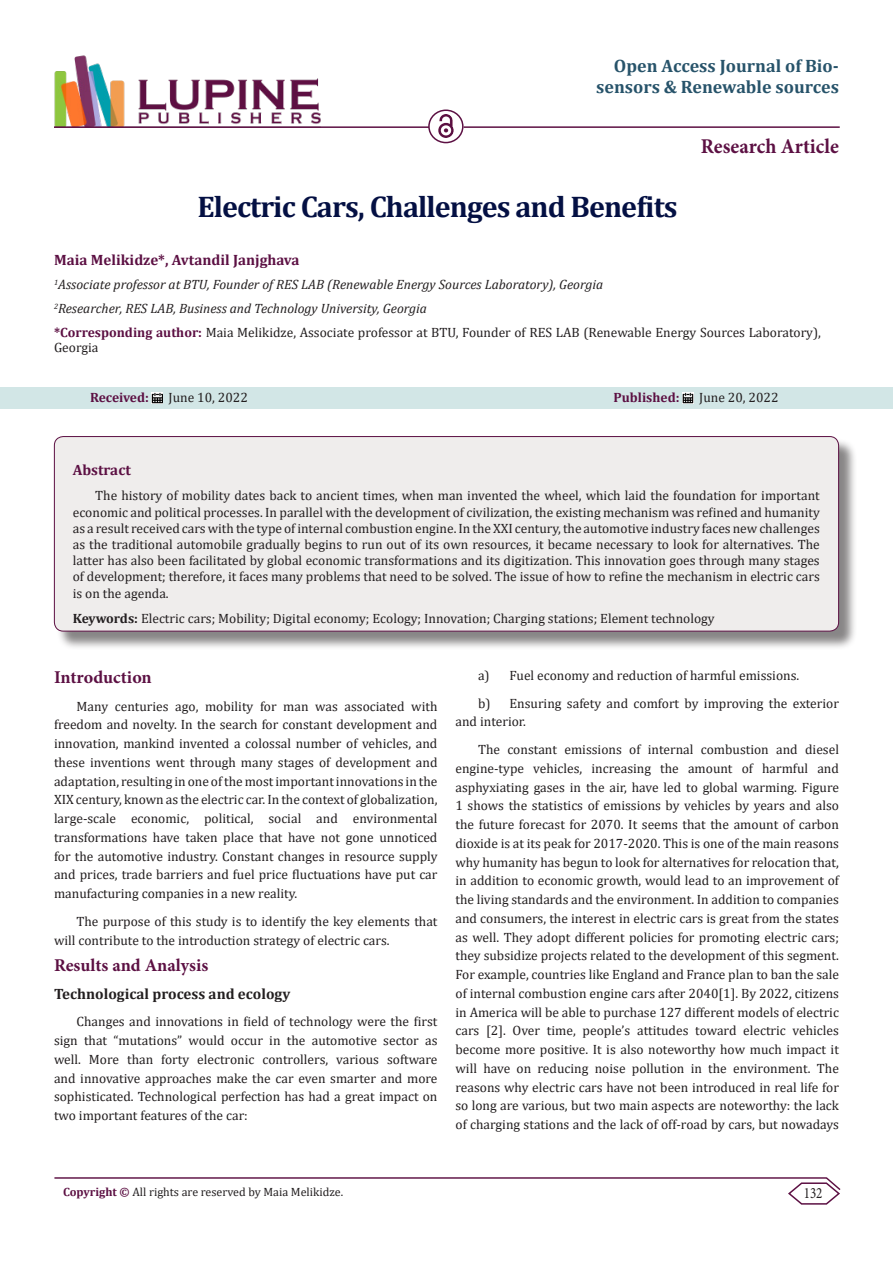
<style>
.page{position:relative;width:893px;height:1263px;background:#fff}
.page>*{position:absolute;margin:0;border:0;box-sizing:border-box;transform-origin:0 0}
.t1{font:700 30px "Cambria";letter-spacing:-.03em;color:#041043}
.t2{font:700 21px "Minion Pro";color:#5c1043;scale:.96 1}
.t3{font:700 18px/21.6px "Cambria";color:#27536a;text-align:right}
.t4{font:700 18px "Minion Pro";letter-spacing:-.005em;color:#5c1043}
.t5{font:15.75px "Minion Pro";color:#231f20;scale:.83 1}
.t6{font:700 15px "Cambria";color:#5c1043}
.t7{font:700 15px "Cambria";color:#231f20}
.t8{font:13.5px/18.8px "Cambria";color:#231f20;text-align:justify}
.t9{font:italic 13.5px "Cambria";color:#231f20}
.t10{font:700 13.5px "Cambria";color:#5c1043}
.t11{font:12px "Cambria";color:#231f20}
.s1{font-weight:700;color:#5c1043}
.s2{font-weight:700}
</style>
<div class="page">
<hr style="left:54px;top:1177px;width:773px;height:2px;background:#5c1043">
<svg style="left:787px;top:1177px;width:54px;height:28px"></svg>
<img style="left:54px;top:55px;width:267px;height:71px">
<hr style="left:54px;top:126px;width:375px;height:2px;background:#5c1043">
<img style="left:438px;top:115px;width:15px;height:23px">
<div style="left:0;top:387px;width:893px;height:21px;background:#d2e6e6"></div>
<svg style="left:152px;top:393px;width:11px;height:10px"></svg>
<svg style="left:683px;top:393px;width:10px;height:10px"></svg>
<div style="left:428px;top:109px;width:36px;height:34px;border:2px solid #5c1043;border-radius:50%"></div>
<hr style="left:464px;top:126px;width:376px;height:2px;background:#5c1043">
<div style="left:56px;top:438px;width:802px;height:212px;background:#231f20;opacity:.54"></div>
<div style="left:54px;top:436px;width:785px;height:195px;background:#efedec;border-radius:9px"></div>
<div style="left:54px;top:436px;width:785px;height:195px;border:1px solid #5c1043;border-radius:9px"></div>
<p class="t3" style="left:596px;top:54px;width:244px">Open Access Journal of Bio&shy;sensors &amp; Renewable sources</p>
<p class="t2" style="left:701px;top:131px;width:145px">Research Article</p>
<p class="t1" style="left:197px;top:186px;width:482px">Electric Cars, Challenges and Benefits</p>
<p class="t6" style="left:54px;top:250px;width:247px">Maia Melikidze*, Avtandil Janjghava</p>
<p class="t9" style="left:54px;top:275px;width:551px"><sup>1</sup>Associate professor at BTU, Founder of RES LAB (Renewable Energy Sources Laboratory), Georgia</p>
<p class="t9" style="left:54px;top:299px;width:375px"><sup>2</sup>Researcher, RES LAB, Business and Technology University, Georgia</p>
<p class="t8" style="left:54px;top:325px;width:768px;line-height:15px"><span class="s1">*Corresponding author:</span> Maia Melikidze, Associate professor at BTU, Founder of RES LAB (Renewable Energy Sources Laboratory),<br>Georgia</p>
<p class="t10" style="left:90px;top:388px;width:60px">Received:</p>
<p class="t8" style="left:169px;top:388px;width:81px">June 10, 2022</p>
<p class="t10" style="left:614px;top:388px;width:67px">Published:</p>
<p class="t8" style="left:699px;top:388px;width:81px">June 20, 2022</p>
<p class="t6" style="left:73px;top:459px;width:60px">Abstract</p>
<p class="t8" style="left:73px;top:488px;width:749px;line-height:16.2px;text-indent:22px">The history of mobility dates back to ancient times, when man invented the wheel, which laid the foundation for important economic and political processes. In parallel with the development of civilization, the existing mechanism was refined and humanity as a result received cars with the type of internal combustion engine. In the XXI century, the automotive industry faces new challenges as the traditional automobile gradually begins to run out of its own resources, it became necessary to look for alternatives. The latter has also been facilitated by global economic transformations and its digitization. This innovation goes through many stages of development; therefore, it faces many problems that need to be solved. The issue of how to refine the mechanism in electric cars is on the agenda.</p>
<p class="t8" style="left:73px;top:609px;width:643px"><span class="s2">Keywords:</span> Electric cars; Mobility; Digital economy; Ecology; Innovation; Charging stations; Element technology</p>
<p class="t4" style="left:54px;top:664px;width:99px">Introduction</p>
<p class="t8" style="left:54px;top:697px;width:385px;text-indent:22px">Many centuries ago, mobility for man was associated with freedom and novelty. In the search for constant development and innovation, mankind invented a colossal number of vehicles, and these inventions went through many stages of development and adaptation, resulting in one of the most important innovations in the XIX century, known as the electric car. In the context of globalization, large-scale economic, political, social and environmental transformations have taken place that have not gone unnoticed for the automotive industry. Constant changes in resource supply and prices, trade barriers and fuel price fluctuations have put car manufacturing companies in a new reality.</p>
<p class="t8" style="left:54px;top:912px;width:385px;text-indent:22px">The purpose of this study is to identify the key elements that will contribute to the introduction strategy of electric cars.</p>
<p class="t4" style="left:54px;top:952px;width:156px">Results and Analysis</p>
<p class="t7" style="left:54px;top:983px;width:238px">Technological process and ecology</p>
<p class="t8" style="left:54px;top:1012px;width:385px;text-indent:22px">Changes and innovations in field of technology were the first sign that “mutations” would occur in the automotive sector as well. More than forty electronic controllers, various software and innovative approaches make the car even smarter and more sophisticated. Technological perfection has had a great impact on two important features of the car:</p>
<p class="t8" style="left:478px;top:666px;width:323px">a) Fuel economy and reduction of harmful emissions.</p>
<p class="t8" style="left:455px;top:694px;width:385px;text-indent:22px">b) Ensuring safety and comfort by improving the exterior and interior.</p>
<p class="t8" style="left:455px;top:740px;width:385px;text-indent:22px">The constant emissions of internal combustion and diesel engine-type vehicles, increasing the amount of harmful and asphyxiating gases in the air, have led to global warming. Figure 1 shows the statistics of emissions by vehicles by years and also the future forecast for 2070. It seems that the amount of carbon dioxide is at its peak for 2017-2020. This is one of the main reasons why humanity has begun to look for alternatives for relocation that, in addition to economic growth, would lead to an improvement of the living standards and the environment. In addition to companies and consumers, the interest in electric cars is great from the states as well. They adopt different policies for promoting electric cars; they subsidize projects related to the development of this segment.<br>For example, countries like England and France plan to ban the sale of internal combustion engine cars after 2040[1]. By 2022, citizens in America will be able to purchase 127 different models of electric cars [2]. Over time, people’s attitudes toward electric vehicles become more positive. It is also noteworthy how much impact it will have on reducing noise pollution in the environment. The reasons why electric cars have not been introduced in real life for so long are various, but two main aspects are noteworthy: the lack of charging stations and the lack of off-road by cars, but nowadays</p>
<p class="t11" style="left:63px;top:1185px;width:282px"><span class="s1">Copyright ©</span> All rights are reserved by Maia Melikidze.</p>
<p class="t5" style="left:804px;top:1183px;width:24px">132</p>
</div>
